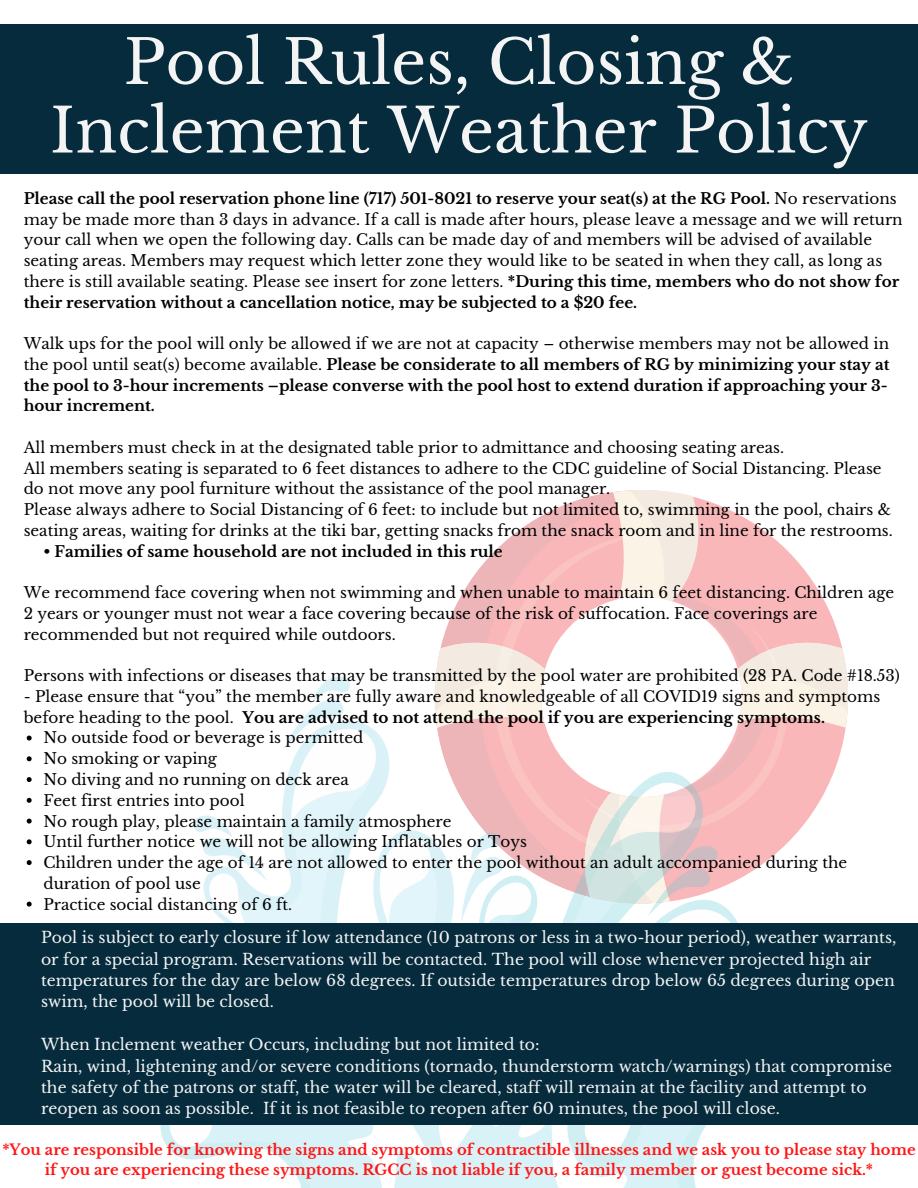
<style>
.page{position:relative;width:918px;height:1188px;background:#fff}
.page>*{position:absolute;margin:0;border:0;box-sizing:border-box;transform-origin:0 0}
.t1{font:60.9px/68.6px "Libre Baskerville";color:#f4f4f4;text-align:center}
.t2{font:15.6px/21.3px "Libre Baskerville";color:#f4f4f4}
.t3{font:15.15px/20.7px "Libre Baskerville";color:#000}
.t4{font:700 15.15px/20.7px "Libre Baskerville";color:#000;text-align:justify}
.t5{font:700 14.7px/19.8px "Libre Baskerville";color:#ff1616;text-align:center}
.s1{font-weight:700}
.s2{font-weight:400}
</style>
<div class="page">
<div style="left:0;top:24px;width:918px;height:150px;background:#052b3d"></div>
<svg style="left:160px;top:490px;width:688px;height:698px"></svg>
<svg style="left:27px;top:736px;width:5px;height:5px"></svg>
<svg style="left:27px;top:756px;width:5px;height:5px"></svg>
<svg style="left:27px;top:777px;width:5px;height:5px"></svg>
<svg style="left:27px;top:798px;width:5px;height:5px"></svg>
<svg style="left:27px;top:819px;width:5px;height:5px"></svg>
<svg style="left:27px;top:839px;width:5px;height:5px"></svg>
<svg style="left:27px;top:860px;width:5px;height:5px"></svg>
<svg style="left:27px;top:902px;width:5px;height:5px"></svg>
<div style="left:0;top:923px;width:918px;height:202px;background:#052b3d"></div>
<h1 class="t1" style="left:50px;top:28px;width:819px">Pool Rules, Closing &amp;<br>Inclement Weather Policy</h1>
<p class="t3" style="left:24px;top:188px;width:881px"><span class="s1">Please call the pool reservation phone line (717) 501-8021 to reserve your seat(s) at the RG Pool.</span> No reservations may be made more than 3 days in advance. If a call is made after hours, please leave a message and we will return your call when we open the following day. Calls can be made day of and members will be advised of available seating areas. Members may request which letter zone they would like to be seated in when they call, as long as there is still available seating. Please see insert for zone letters. <span class="s1">*During this time, members who do not show for their reservation without a cancellation notice, may be subjected to a $20 fee.</span></p>
<p class="t4" style="left:24px;top:333px;width:867px"><span class="s2">Walk ups for the pool will only be allowed if we are not at capacity – otherwise members may not be allowed in the pool until seat(s) become available.</span> Please be considerate to all members of RG by minimizing your stay at the pool to 3-hour increments –please converse with the pool host to extend duration if approaching your 3- hour increment.</p>
<p class="t3" style="left:24px;top:437px;width:871px">All members must check in at the designated table prior to admittance and choosing seating areas.<br>All members seating is separated to 6 feet distances to adhere to the CDC guideline of Social Distancing. Please do not move any pool furniture without the assistance of the pool manager.<br>Please always adhere to Social Distancing of 6 feet: to include but not limited to, swimming in the pool, chairs &amp; seating areas, waiting for drinks at the tiki bar, getting snacks from the snack room and in line for the restrooms.</p>
<p class="t4" style="left:43px;top:541px;width:461px">• Families of same household are not included in this rule</p>
<p class="t3" style="left:24px;top:583px;width:872px">We recommend face covering when not swimming and when unable to maintain 6 feet distancing. Children age<br>2 years or younger must not wear a face covering because of the risk of suffocation. Face coverings are recommended but not required while outdoors.</p>
<p class="t3" style="left:24px;top:666px;width:878px">Persons with infections or diseases that may be transmitted by the pool water are prohibited (28 PA. Code #18.53)</p>
<p class="t3" style="left:24px;top:686px;width:858px">- Please ensure that “you” the member are fully aware and knowledgeable of all COVID19 signs and symptoms before heading to the pool. <span class="s1">You are advised to not attend the pool if you are experiencing symptoms.</span></p>
<p class="t3" style="left:43px;top:728px;width:805px">No outside food or beverage is permitted<br>No smoking or vaping<br>No diving and no running on deck area<br>Feet first entries into pool<br>No rough play, please maintain a family atmosphere<br>Until further notice we will not be allowing Inflatables or Toys<br>Children under the age of 14 are not allowed to enter the pool without an adult accompanied during the duration of pool use<br>Practice social distancing of 6 ft.</p>
<p class="t2" style="left:41px;top:927px;width:857px">Pool is subject to early closure if low attendance (10 patrons or less in a two-hour period), weather warrants, or for a special program. Reservations will be contacted. The pool will close whenever projected high air temperatures for the day are below 68 degrees. If outside temperatures drop below 65 degrees during open swim, the pool will be closed.</p>
<p class="t2" style="left:41px;top:1034px;width:853px">When Inclement weather Occurs, including but not limited to:<br>Rain, wind, lightening and/or severe conditions (tornado, thunderstorm watch/warnings) that compromise the safety of the patrons or staff, the water will be cleared, staff will remain at the facility and attempt to reopen as soon as possible. If it is not feasible to reopen after 60 minutes, the pool will close.</p>
<p class="t5" style="left:2px;top:1140px;width:915px">*You are responsible for knowing the signs and symptoms of contractible illnesses and we ask you to please stay home if you are experiencing these symptoms. RGCC is not liable if you, a family member or guest become sick.*</p>
</div>
